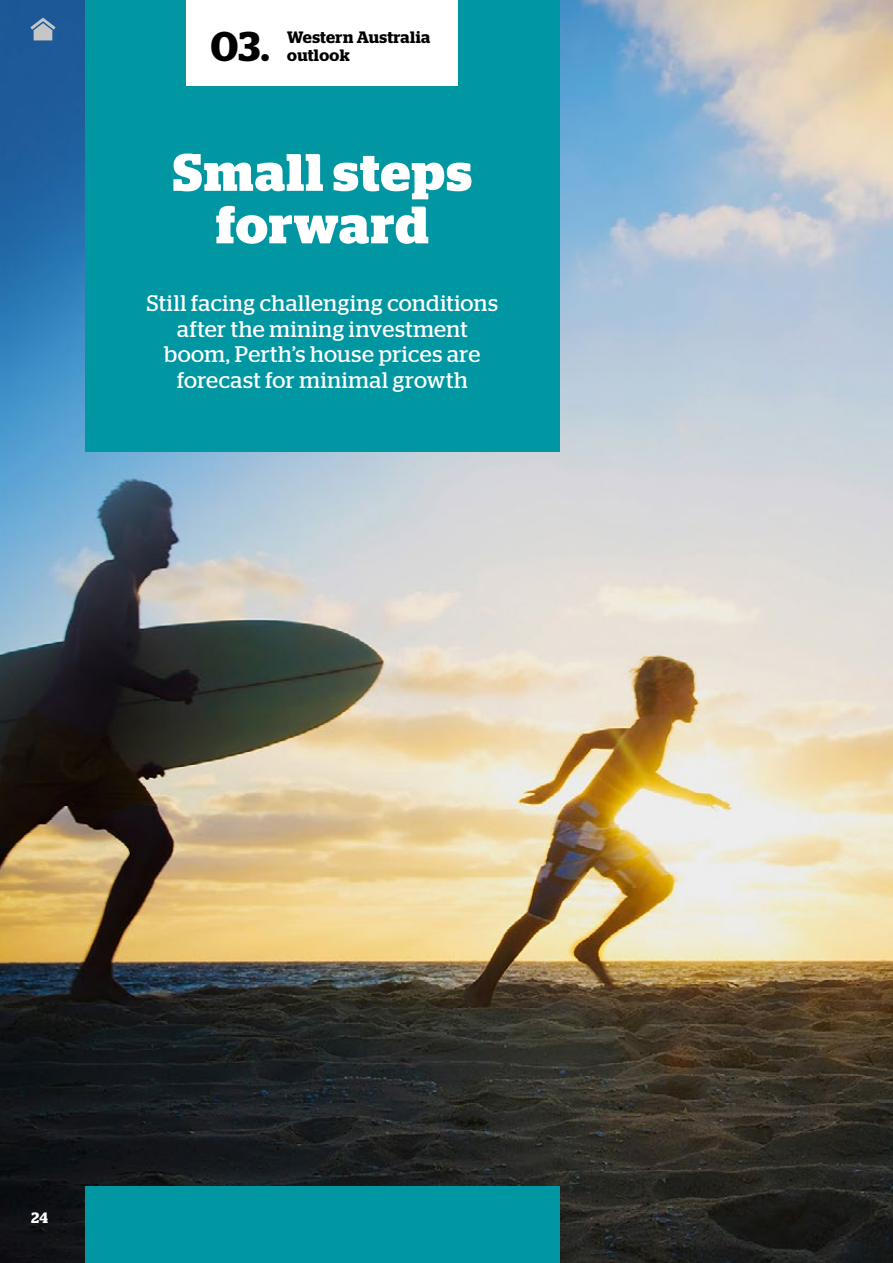
<style>
.page{position:relative;width:893px;height:1263px;background:#fff}
.page>*{position:absolute;margin:0;border:0;box-sizing:border-box;transform-origin:0 0}
.t1{font:700 52.5px/52.5px "Stag";letter-spacing:.025em;color:#fff;text-align:center}
.t2{font:600 41.55px "Stag";color:#000}
.t3{font:22.5px/25.5px "Stag";letter-spacing:.025em;color:#fff;text-align:center}
.t4{font:600 16.5px/18px "Stag";letter-spacing:.02em;color:#000}
.t5{font:600 15px "Stag";color:#fff}
</style>
<div class="page">
<img style="left:0;top:0;width:893px;height:1263px">
<div style="left:85px;top:1186px;width:475px;height:77px;background:#0096a2"></div>
<div style="left:85px;top:0;width:475px;height:451px;background:#0096a2"></div>
<div style="left:187px;top:0;width:271px;height:85px;background:#fff"></div>
<svg style="left:30px;top:18px;width:26px;height:22px"></svg>
<h2 class="t2" style="left:211px;top:22px;width:60px">03.</h2>
<p class="t4" style="left:287px;top:28px;width:145px">Western Australia outlook</p>
<h1 class="t1" style="left:173px;top:146px;width:301px">Small steps forward</h1>
<p class="t3" style="left:147px;top:290px;width:353px">Still facing challenging conditions after the mining investment boom, Perth’s house prices are forecast for minimal growth</p>
<p class="t5" style="left:31px;top:1209px;width:18px">24</p>
</div>
